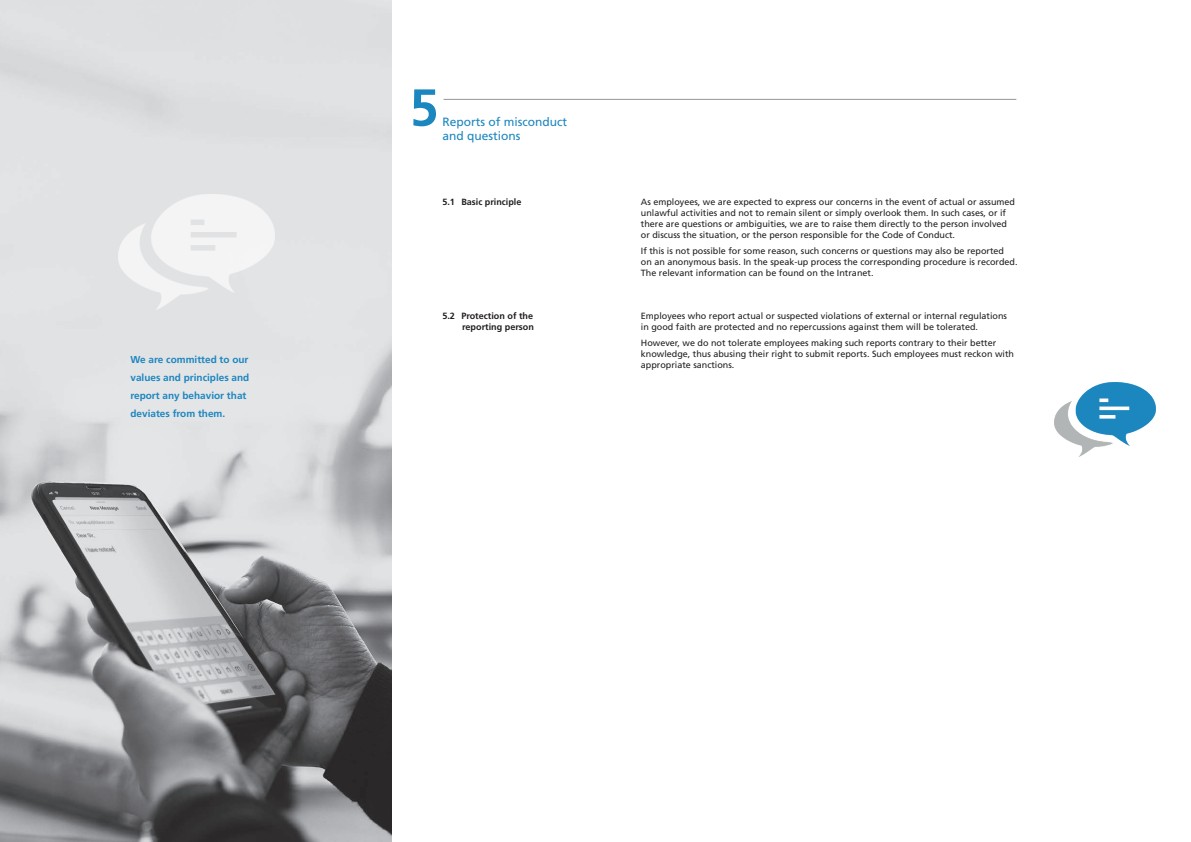
<style>
.page{position:relative;width:1191px;height:842px;background:#fff}
.page>*{position:absolute;margin:0;border:0;box-sizing:border-box;transform-origin:0 0}
.t1{font:700 52px "Frutiger LT Std";color:#1c86bf}
.t2{font:12px/14.4px "Frutiger LT Std";color:#1c86bf}
.t3{font:700 10px/18px "Frutiger LT Std";color:#1c86bf}
.t4{font:700 9.1px/10.9px "Frutiger LT Std";color:#231f20;text-align:right}
.t5{font:9px/10.8px "Frutiger LT Std";color:#231f20}
.t6{font:700 9px "Frutiger LT Std";color:#231f20}
</style>
<div class="page">
<img style="left:0;top:0;width:391px;height:842px">
<img style="left:118px;top:194px;width:157px;height:115px">
<img style="left:1055px;top:382px;width:100px;height:74px">
<hr style="left:443px;top:99px;width:573px;height:1px;background:#939598">
<p class="t3" style="left:130px;top:350px;width:120px">We are committed to our values and principles and report any behavior that deviates from them.</p>
<h1 class="t1" style="left:409px;top:77px;width:30px">5</h1>
<h2 class="t2" style="left:442px;top:114px;width:126px">Reports of misconduct and questions</h2>
<p class="t6" style="left:442px;top:197px;width:81px">5.1 Basic principle</p>
<p class="t5" style="left:641px;top:197px;width:376px">As employees, we are expected to express our concerns in the event of actual or assumed unlawful activities and not to remain silent or simply overlook them. In such cases, or if there are questions or ambiguities, we are to raise them directly to the person involved or discuss the situation, or the person responsible for the Code of Conduct.</p>
<p class="t5" style="left:641px;top:246px;width:378px">If this is not possible for some reason, such concerns or questions may also be reported<br>on an anonymous basis. In the speak-up process the corresponding procedure is recorded.<br>The relevant information can be found on the Intranet.</p>
<p class="t4" style="left:442px;top:310px;width:93px">5.2 Protection of the reporting person</p>
<p class="t5" style="left:641px;top:310px;width:368px">Employees who report actual or suspected violations of external or internal regulations in good faith are protected and no repercussions against them will be tolerated.</p>
<p class="t5" style="left:641px;top:337px;width:375px">However, we do not tolerate employees making such reports contrary to their better knowledge, thus abusing their right to submit reports. Such employees must reckon with appropriate sanctions.</p>
</div>
